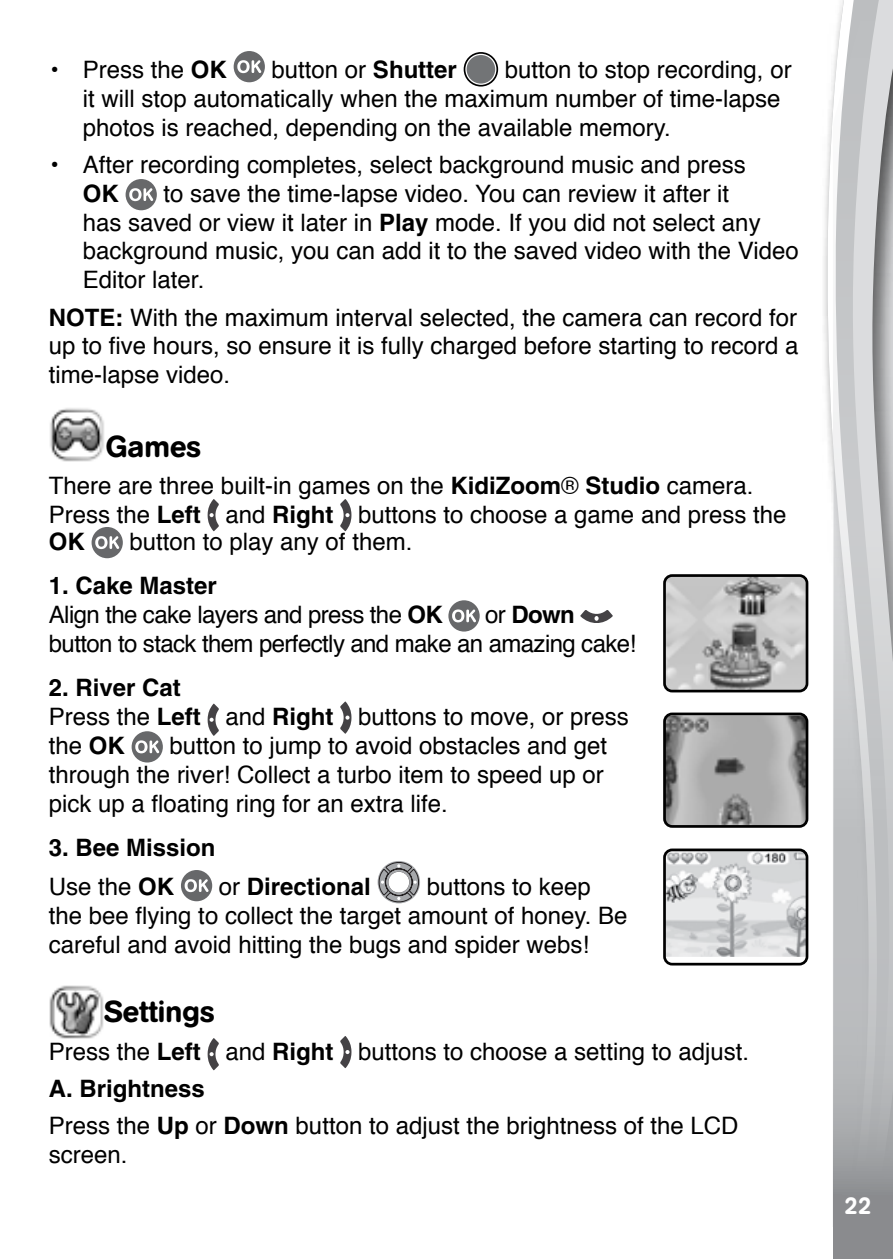
<style>
.page{position:relative;width:893px;height:1259px;background:#fff}
.page>*{position:absolute;margin:0;border:0;box-sizing:border-box;transform-origin:0 0}
.t1{font:500 30px "AG Book Rounded";color:#000}
.t2{font:24px/28.8px "Helvetica";color:#000}
.t3{font:24px/28.8px "Helvetica";letter-spacing:-.025em;color:#000}
.t4{font:700 24px/38.7px "Helvetica";color:#000}
.t5{font:500 24px "AG Book Rounded";color:#fff}
.s1{font-weight:700}
.s2{font-weight:400}
</style>
<div class="page">
<div style="left:820px;top:0;width:73px;height:1259px;background:#000;opacity:.75"></div>
<svg style="left:827px;top:0;width:6px;height:1227px"></svg>
<svg style="left:833px;top:0;width:60px;height:1259px;background:#c1c3c4"></svg>
<div style="left:765px;top:1227px;width:68px;height:32px;background:#fff"></div>
<div style="left:234px;top:51px;width:31px;height:31px;background:#67686a;border-radius:50%"></div>
<svg style="left:237px;top:60px;width:24px;height:13px"></svg>
<div style="left:464px;top:52px;width:34px;height:35px;border:2px solid #000;border-radius:50%"></div>
<div style="left:467px;top:55px;width:28px;height:29px;background:#727476;border-radius:50%"></div>
<div style="left:126px;top:179px;width:31px;height:31px;background:#67686a;border-radius:50%"></div>
<svg style="left:129px;top:188px;width:24px;height:13px"></svg>
<img style="left:50px;top:408px;width:54px;height:54px">
<svg style="left:208px;top:499px;width:11px;height:32px"></svg>
<svg style="left:340px;top:499px;width:11px;height:32px"></svg>
<div style="left:92px;top:527px;width:31px;height:31px;background:#67686a;border-radius:50%"></div>
<svg style="left:95px;top:536px;width:24px;height:13px"></svg>
<div style="left:448px;top:600px;width:32px;height:31px;background:#67686a;border-radius:50%"></div>
<svg style="left:452px;top:609px;width:24px;height:13px"></svg>
<svg style="left:580px;top:610px;width:33px;height:13px"></svg>
<svg style="left:208px;top:703px;width:11px;height:33px"></svg>
<svg style="left:340px;top:701px;width:11px;height:33px"></svg>
<div style="left:132px;top:731px;width:31px;height:31px;background:#67686a;border-radius:50%"></div>
<svg style="left:135px;top:740px;width:24px;height:13px"></svg>
<div style="left:181px;top:870px;width:31px;height:31px;background:#67686a;border-radius:50%"></div>
<svg style="left:185px;top:879px;width:24px;height:13px"></svg>
<svg style="left:378px;top:861px;width:41px;height:43px"></svg>
<img style="left:49px;top:985px;width:55px;height:54px">
<svg style="left:208px;top:1038px;width:11px;height:32px"></svg>
<svg style="left:340px;top:1036px;width:11px;height:32px"></svg>
<img style="left:667px;top:852px;width:137px;height:105px">
<div style="left:663px;top:848px;width:145px;height:117px;border:3px solid #000;border-radius:8px"></div>
<img style="left:667px;top:578px;width:140px;height:113px">
<div style="left:663px;top:574px;width:145px;height:118px;border:3px solid #000;border-radius:8px"></div>
<img style="left:667px;top:716px;width:137px;height:108px">
<div style="left:663px;top:712px;width:145px;height:116px;border:3px solid #000;border-radius:8px"></div>
<p class="t2" style="left:49px;top:57px;width:180px">• Press the <span class="s1">OK</span></p>
<p class="t2" style="left:272px;top:57px;width:187px">button or <span class="s1">Shutter</span></p>
<p class="t2" style="left:83px;top:57px;width:710px;text-indent:422px">button to stop recording, or it will stop automatically when the maximum number of time-lapse photos is reached, depending on the available memory.</p>
<p class="t2" style="left:49px;top:152px;width:698px">• After recording completes, select background music and press</p>
<p class="t4" style="left:83px;top:174px;width:37px">OK</p>
<p class="t2" style="left:83px;top:180px;width:718px;text-indent:81px">to save the time-lapse video. You can review it after it<br>has saved or view it later in <span class="s1">Play</span> mode. If you did not select any background music, you can add it to the saved video with the Video Editor later.</p>
<p class="t2" style="left:49px;top:304px;width:751px;text-align:justify"><span class="s1">NOTE:</span> With the maximum interval selected, the camera can record for up to five hours, so ensure it is fully charged before starting to record a time-lapse video.</p>
<p class="t1" style="left:106px;top:428px;width:97px">Games</p>
<p class="t2" style="left:49px;top:473px;width:739px;line-height:27.9px">There are three built-in games on the <span class="s1">KidiZoom</span>® <span class="s1">Studio</span> camera.<br>Press the <span class="s1">Left</span> and <span class="s1">Right</span> buttons to choose a game and press the<br><span class="s1">OK</span></p>
<p class="t2" style="left:129px;top:528px;width:284px">button to play any of them.</p>
<p class="t3" style="left:49px;top:573px;width:395px"><span class="s1">1. Cake Master<br></span>Align the cake layers and press the <span class="s1">OK</span></p>
<p class="t3" style="left:49px;top:602px;width:589px;text-indent:436px">or <span class="s1">Down </span>button to stack them perfectly and make an amazing cake!</p>
<p class="t2" style="left:49px;top:675px;width:582px"><span class="s1">2. River Cat<br></span>Press the <span class="s1">Left</span> and <span class="s1">Right</span> buttons to move, or press the <span class="s1">OK</span></p>
<p class="t2" style="left:49px;top:732px;width:560px;text-indent:121px">button to jump to avoid obstacles and get through the river! Collect a turbo item to speed up or pick up a floating ring for an extra life.</p>
<p class="t4" style="left:49px;top:828px;width:168px">3. Bee Mission<br><span class="s2">Use the</span> OK</p>
<p class="t4" style="left:219px;top:866px;width:154px"><span class="s2">or</span> Directional</p>
<p class="t2" style="left:49px;top:873px;width:580px;text-indent:378px">buttons to keep the bee flying to collect the target amount of honey. Be careful and avoid hitting the bugs and spider webs!</p>
<p class="t1" style="left:104px;top:994px;width:112px">Settings</p>
<p class="t2" style="left:49px;top:1034px;width:702px;line-height:37.2px">Press the <span class="s1">Left</span> and <span class="s1">Right</span> buttons to choose a setting to adjust.<br><span class="s1">A. Brightness<br></span>Press the <span class="s1">Up</span> or <span class="s1">Down</span> button to adjust the brightness of the LCD</p>
<p class="t2" style="left:49px;top:1141px;width:80px">screen.</p>
<p class="t5" style="left:844px;top:1191px;width:28px">22</p>
</div>
